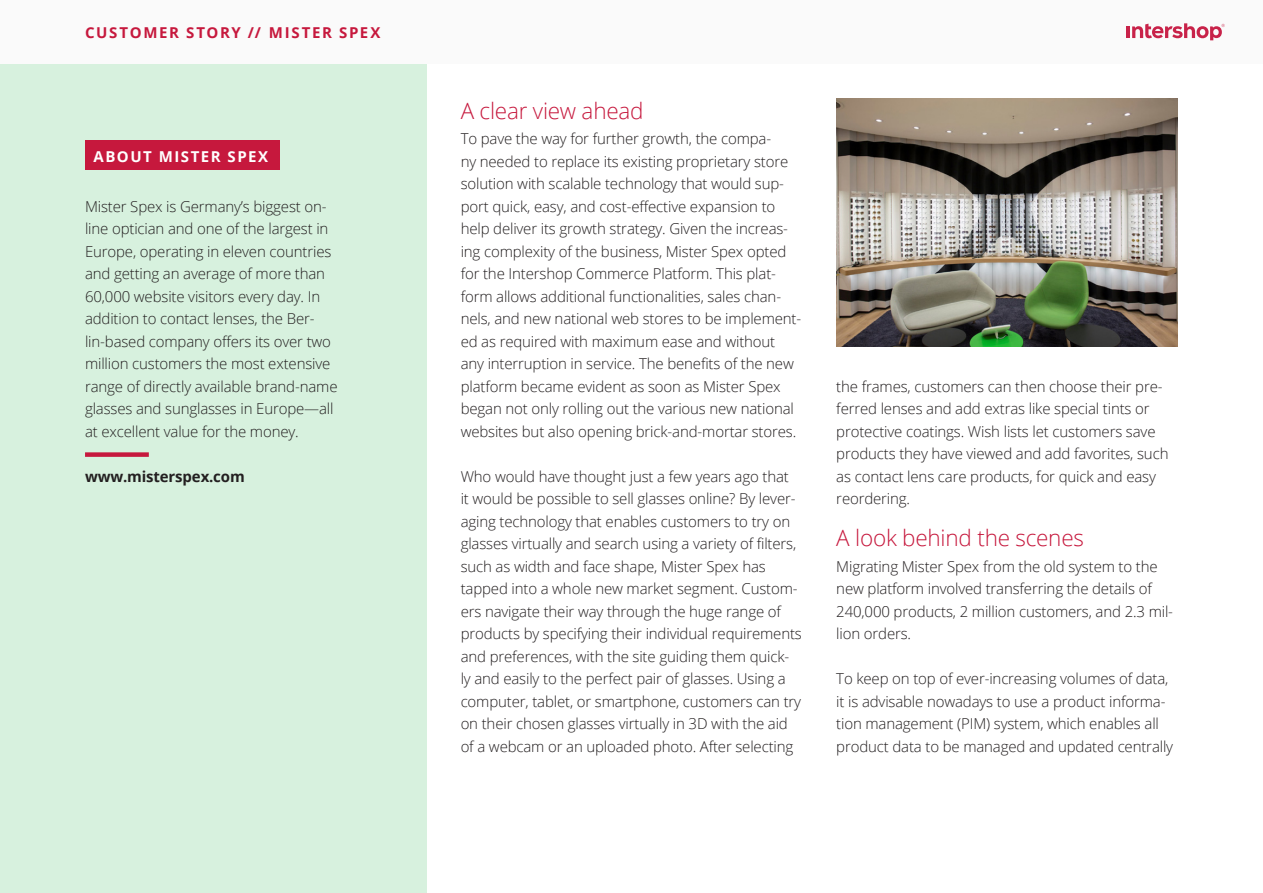
<style>
.page{position:relative;width:1263px;height:893px;background:#fff}
.page>*{position:absolute;margin:0;border:0;box-sizing:border-box;transform-origin:0 0}
.t1{font:300 22.5px "Open Sans";letter-spacing:-.01em;color:#c6183d}
.t2{font:300 15px/22.5px "Open Sans";letter-spacing:-.01em;color:#231f20}
.t3{font:700 15px "Open Sans";letter-spacing:.11em;color:#c6183d}
.t4{font:700 15px "Open Sans";letter-spacing:-.01em;color:#231f20}
.t5{font:700 15px "Open Sans";letter-spacing:.1em;color:#fff}
</style>
<div class="page">
<div style="left:0;top:64px;width:427px;height:829px;background:#d7f1de"></div>
<img style="left:836px;top:99px;width:342px;height:247px">
<div style="left:85px;top:140px;width:194px;height:30px;background:#c6183d"></div>
<div style="left:85px;top:452px;width:64px;height:5px;background:#c6183d"></div>
<div style="left:0;top:0;width:1263px;height:64px;background:#fafafa"></div>
<hr style="left:1126px;top:26px;width:4px;height:12px;background:#c82249">
<svg style="left:1132px;top:23px;width:93px;height:17px"></svg>
<p class="t3" style="left:85px;top:22px;width:297px">CUSTOMER STORY // MISTER SPEX</p>
<p class="t5" style="left:94px;top:146px;width:176px">ABOUT MISTER SPEX</p>
<p class="t2" style="left:85px;top:194px;width:254px">Mister Spex is Germany’s biggest on&shy;line optician and one of the largest in Europe, operating in eleven countries and getting an average of more than 60,000 website visitors every day. In addition to contact lenses, the Ber&shy;lin-based company offers its over two million customers the most extensive range of directly available brand-name glasses and sunglasses in Europe—all at excellent value for the money.</p>
<p class="t4" style="left:85px;top:465px;width:161px">www.misterspex.com</p>
<h1 class="t1" style="left:461px;top:95px;width:184px">A clear view ahead</h1>
<p class="t2" style="left:461px;top:127px;width:342px">To pave the way for further growth, the compa-<br>ny needed to replace its existing proprietary store solution with scalable technology that would sup&shy;port quick, easy, and cost-effective expansion to help deliver its growth strategy. Given the increas&shy;ing complexity of the business, Mister Spex opted for the Intershop Commerce Platform. This plat&shy;form allows additional functionalities, sales chan&shy;nels, and new national web stores to be implement&shy;ed as required with maximum ease and without any interruption in service. The benefits of the new platform became evident as soon as Mister Spex began not only rolling out the various new national websites but also opening brick-and-mortar stores.</p>
<p class="t2" style="left:461px;top:464px;width:343px">Who would have thought just a few years ago that<br>it would be possible to sell glasses online? By lever&shy;aging technology that enables customers to try on glasses virtually and search using a variety of filters, such as width and face shape, Mister Spex has tapped into a whole new market segment. Custom&shy;ers navigate their way through the huge range of products by specifying their individual requirements and preferences, with the site guiding them quick&shy;ly and easily to the perfect pair of glasses. Using a computer, tablet, or smartphone, customers can try on their chosen glasses virtually in 3D with the aid of a webcam or an uploaded photo. After selecting</p>
<p class="t2" style="left:836px;top:374px;width:334px">the frames, customers can then choose their pre&shy;ferred lenses and add extras like special tints or protective coatings. Wish lists let customers save products they have viewed and add favorites, such as contact lens care products, for quick and easy reordering.</p>
<h1 class="t1" style="left:836px;top:522px;width:249px">A look behind the scenes</h1>
<p class="t2" style="left:836px;top:554px;width:338px">Migrating Mister Spex from the old system to the new platform involved transferring the details of 240,000 products, 2 million customers, and 2.3 mil&shy;lion orders.</p>
<p class="t2" style="left:836px;top:667px;width:338px">To keep on top of ever-increasing volumes of data, it is advisable nowadays to use a product informa&shy;tion management (PIM) system, which enables all product data to be managed and updated centrally</p>
</div>
